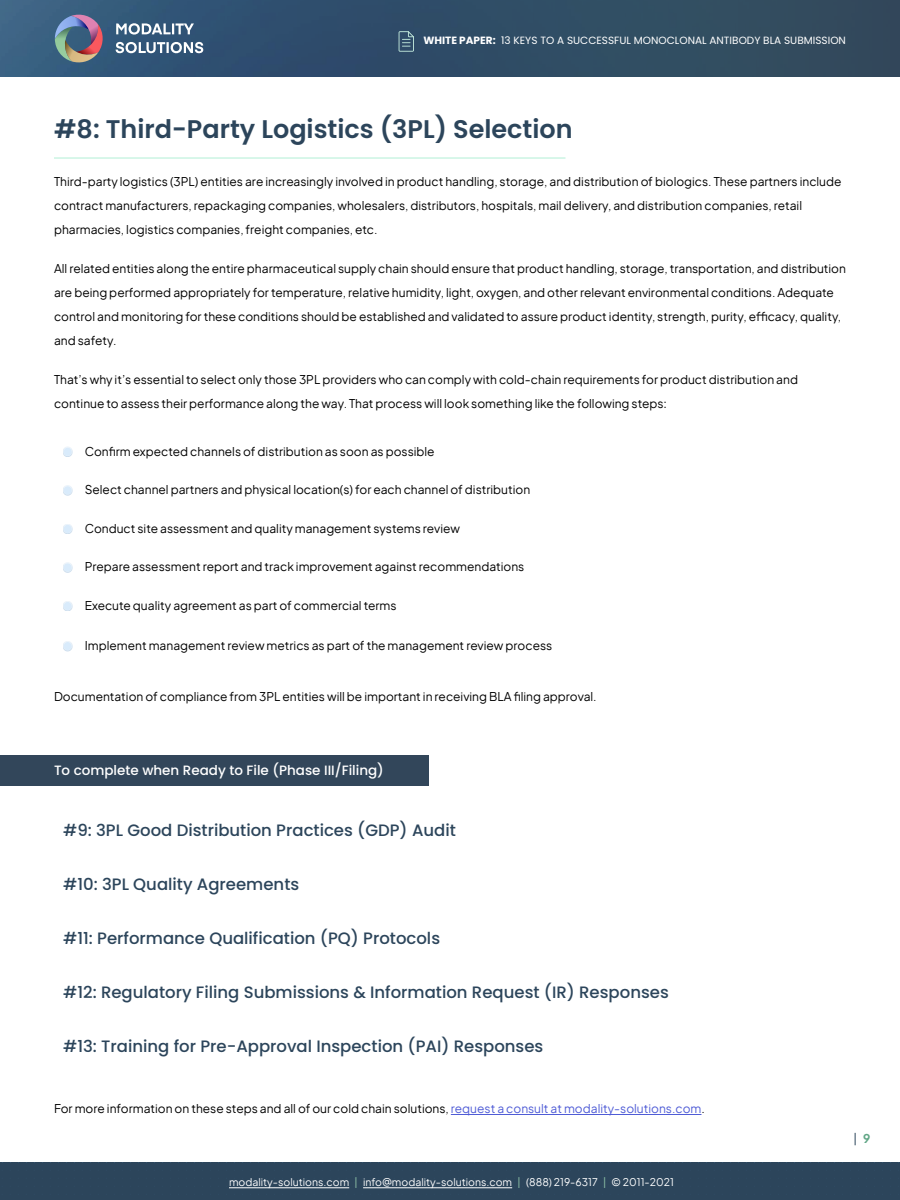
<style>
.page{position:relative;width:900px;height:1200px;background:#fff}
.page>*{position:absolute;margin:0;border:0;box-sizing:border-box;transform-origin:0 0}
.t1{font:600 25.5px "Poppins";color:#2c455b}
.t2{font:500 16.5px "Poppins";color:#2c455b}
.t3{font:500 13.5px "Poppins";color:#fff}
.t4{font:12px/24px "Eudoxus Sans";color:#000}
.t5{font:12px "Eudoxus Sans";color:#2c455b}
.t6{font:10.5px "Eudoxus Sans";color:#fff}
.t7{font:10.5px "Poppins";color:#fff}
.s1{font-weight:700}
.s2{color:#4f5cd6}
.s3{color:#8dc0a6}
.s4{font-weight:700;color:#61a686}
</style>
<div class="page">
<img style="left:0;top:0;width:900px;height:77px">
<svg style="left:55px;top:13px;width:49px;height:51px;background:#767588"></svg>
<svg style="left:116px;top:23px;width:78px;height:12px"></svg>
<svg style="left:116px;top:41px;width:87px;height:13px"></svg>
<div style="left:0;top:1162px;width:900px;height:38px;background:#2c455b"></div>
<hr style="left:229px;top:1188px;width:120px;height:1px;background:#fff">
<hr style="left:363px;top:1188px;width:149px;height:1px;background:#fff">
<svg style="left:399px;top:31px;width:15px;height:21px"></svg>
<div style="left:64px;top:448px;width:8px;height:8px;background:#d9ebfb;border-radius:50%"></div>
<div style="left:63px;top:447px;width:9px;height:10px;border:1px solid #fff;border-radius:50%"></div>
<div style="left:64px;top:486px;width:8px;height:9px;background:#d9ebfb;border-radius:50%"></div>
<div style="left:63px;top:486px;width:9px;height:9px;border:1px solid #fff;border-radius:50%"></div>
<div style="left:64px;top:525px;width:8px;height:8px;background:#d9ebfb;border-radius:50%"></div>
<div style="left:63px;top:524px;width:9px;height:10px;border:1px solid #fff;border-radius:50%"></div>
<div style="left:64px;top:563px;width:8px;height:9px;background:#d9ebfb;border-radius:50%"></div>
<div style="left:63px;top:563px;width:9px;height:9px;border:1px solid #fff;border-radius:50%"></div>
<div style="left:64px;top:602px;width:8px;height:8px;background:#d9ebfb;border-radius:50%"></div>
<div style="left:63px;top:601px;width:9px;height:10px;border:1px solid #fff;border-radius:50%"></div>
<div style="left:64px;top:642px;width:8px;height:8px;background:#d9ebfb;border-radius:50%"></div>
<div style="left:63px;top:641px;width:9px;height:10px;border:1px solid #fff;border-radius:50%"></div>
<hr style="left:451px;top:1114px;width:250px;height:1px;background:#4f5cd6">
<div style="left:0;top:756px;width:429px;height:30px;background:#32465a"></div>
<hr style="left:54px;top:157px;width:512px;height:2px;background:#cbf4e3">
<p class="t7" style="left:423px;top:35px;width:424px"><span class="s1">WHITE PAPER:</span> 13 KEYS TO A SUCCESSFUL MONOCLONAL ANTIBODY BLA SUBMISSION</p>
<h1 class="t1" style="left:54px;top:114px;width:520px">#8: Third-Party Logistics (3PL) Selection</h1>
<p class="t4" style="left:54px;top:169px;width:789px">Third-party logistics (3PL) entities are increasingly involved in product handling, storage, and distribution of biologics. These partners include contract manufacturers, repackaging companies, wholesalers, distributors, hospitals, mail delivery, and distribution companies, retail pharmacies, logistics companies, freight companies, etc.</p>
<p class="t4" style="left:54px;top:256px;width:794px">All related entities along the entire pharmaceutical supply chain should ensure that product handling, storage, transportation, and distribution are being performed appropriately for temperature, relative humidity, light, oxygen, and other relevant environmental conditions. Adequate control and monitoring for these conditions should be established and validated to assure product identity, strength, purity, efficacy, quality, and safety.</p>
<p class="t4" style="left:54px;top:367px;width:746px">That’s why it’s essential to select only those 3PL providers who can comply with cold-chain requirements for product distribution and continue to assess their performance along the way. That process will look something like the following steps:</p>
<p class="t4" style="left:85px;top:438px;width:351px">Confirm expected channels of distribution as soon as possible</p>
<p class="t4" style="left:85px;top:477px;width:447px">Select channel partners and physical location(s) for each channel of distribution</p>
<p class="t4" style="left:85px;top:516px;width:377px">Conduct site assessment and quality management systems review</p>
<p class="t4" style="left:85px;top:554px;width:441px">Prepare assessment report and track improvement against recommendations</p>
<p class="t4" style="left:85px;top:593px;width:313px">Execute quality agreement as part of commercial terms</p>
<p class="t4" style="left:85px;top:633px;width:469px">Implement management review metrics as part of the management review process</p>
<p class="t4" style="left:54px;top:684px;width:544px">Documentation of compliance from 3PL entities will be important in receiving BLA filing approval.</p>
<p class="t3" style="left:54px;top:762px;width:331px">To complete when Ready to File (Phase III/Filing)</p>
<h2 class="t2" style="left:63px;top:821px;width:394px">#9: 3PL Good Distribution Practices (GDP) Audit</h2>
<h2 class="t2" style="left:63px;top:875px;width:238px">#10: 3PL Quality Agreements</h2>
<h2 class="t2" style="left:63px;top:928px;width:379px">#11: Performance Qualification (PQ) Protocols</h2>
<h2 class="t2" style="left:63px;top:982px;width:607px">#12: Regulatory Filing Submissions &amp; Information Request (IR) Responses</h2>
<h2 class="t2" style="left:63px;top:1036px;width:482px">#13: Training for Pre-Approval Inspection (PAI) Responses</h2>
<p class="t4" style="left:54px;top:1095px;width:652px">For more information on these steps and all of our cold chain solutions, <span class="s2">request a consult at modality-solutions.com</span>.</p>
<p class="t6" style="left:229px;top:1174px;width:447px">modality-solutions.com <span class="s3">|</span> info@modality-solutions.com <span class="s3">|</span> (888) 219-6317 <span class="s3">|</span> © 2011-2021</p>
<p class="t5" style="left:854px;top:1129px;width:18px">| <span class="s4">9</span></p>
</div>
